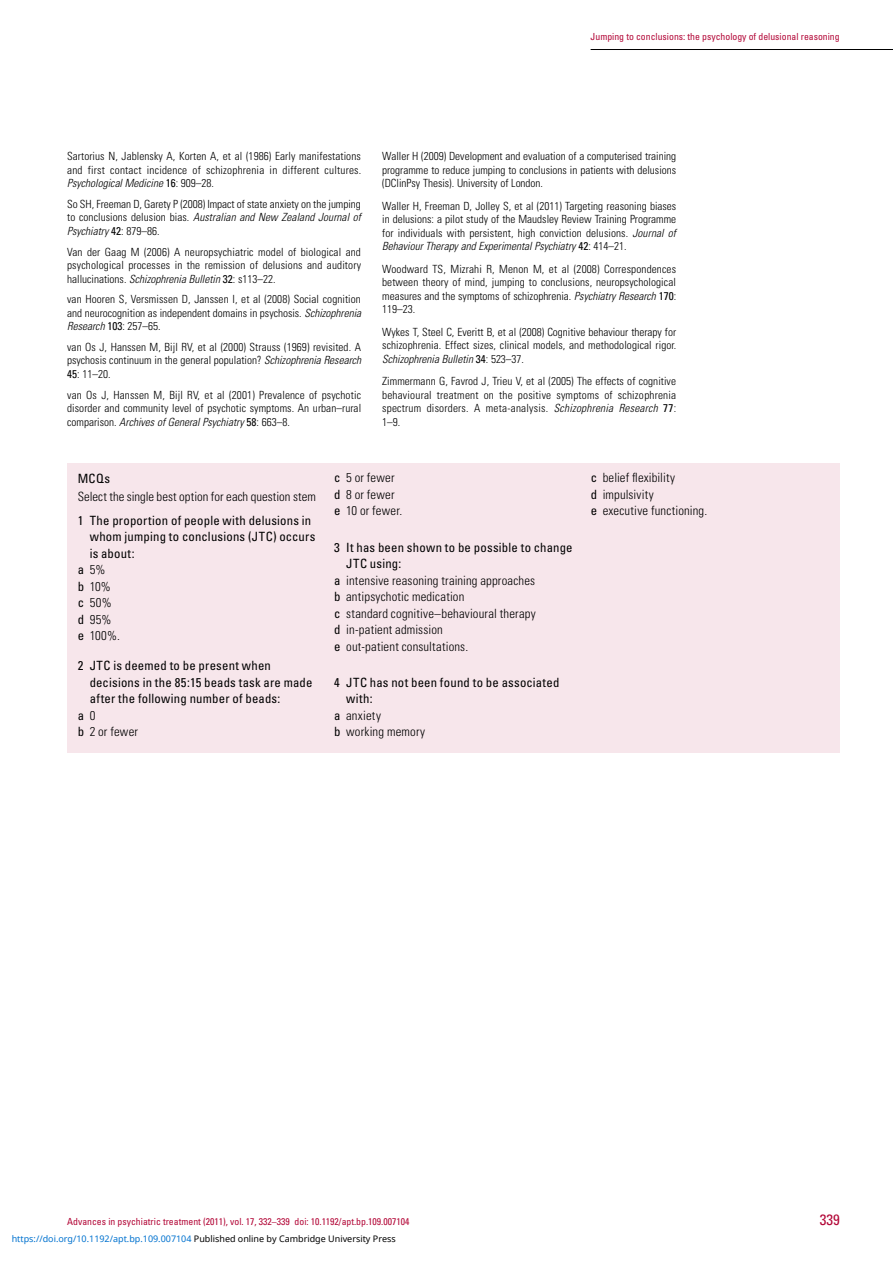
<style>
.page{position:relative;width:893px;height:1263px;background:#fff}
.page>*{position:absolute;margin:0;border:0;box-sizing:border-box;transform-origin:0 0}
.t1{font:condensed 15px "Univers LT Std";color:#b30838}
.t2{font:300 condensed 12.75px/16.5px "Univers LT Std";letter-spacing:.01em;color:#000}
.t3{font:condensed 12.75px "Univers LT Std";letter-spacing:.015em;color:#000}
.t4{font:300 condensed 11.25px/13.5px "Univers LT Std";letter-spacing:.005em;color:#000;text-align:justify}
.t5{font:condensed 9.75px "Univers LT Std";color:#b30838}
.t6{font:9px "Noto Sans";color:#0172cf}
.s1{font-style:italic}
.s2{font-weight:400}
.s3{font-weight:300}
.s4{color:#000}
</style>
<div class="page">
<hr style="left:591px;top:49px;width:249px;height:1px;background:#000">
<hr style="left:839px;top:49px;width:54px;height:1px;background:#000">
<div style="left:67px;top:463px;width:773px;height:290px;background:#f7e6eb"></div>
<p class="t5" style="left:591px;top:30px;width:251px">Jumping to conclusions: the psychology of delusional reasoning</p>
<p class="t4" style="left:67px;top:149px;width:296px">Sartorius N, Jablensky A, Korten A, et al (1986) Early manifestations and first contact incidence of schizophrenia in different cultures.<br><span class="s1">Psychological Medicine</span> <span class="s2">16</span>: 909–28.</p>
<p class="t4" style="left:67px;top:197px;width:295px">So SH, Freeman D, Garety P (2008) Impact of state anxiety on the jumping to conclusions delusion bias. <span class="s1">Australian and New Zealand Journal of Psychiatry</span> <span class="s2">42</span>: 879–86.</p>
<p class="t4" style="left:67px;top:245px;width:295px">Van der Gaag M (2006) A neuropsychiatric model of biological and psychological processes in the remission of delusions and auditory hallucinations. <span class="s1">Schizophrenia Bulletin</span> <span class="s2">32</span>: s113–22.</p>
<p class="t4" style="left:67px;top:292px;width:296px">van Hooren S, Versmissen D, Janssen I, et al (2008) Social cognition and neurocognition as independent domains in psychosis. <span class="s1">Schizophrenia Research</span> <span class="s2">103</span>: 257–65.</p>
<p class="t4" style="left:67px;top:340px;width:295px">van Os J, Hanssen M, Bijl RV, et al (2000) Strauss (1969) revisited. A psychosis continuum in the general population? <span class="s1">Schizophrenia Research </span><span class="s2">45</span>: 11–20.</p>
<p class="t4" style="left:67px;top:388px;width:296px">van Os J, Hanssen M, Bijl RV, et al (2001) Prevalence of psychotic disorder and community level of psychotic symptoms. An urban–rural comparison. <span class="s1">Archives of General Psychiatry</span> <span class="s2">58</span>: 663–8.</p>
<p class="t4" style="left:382px;top:149px;width:296px">Waller H (2009) Development and evaluation of a computerised training programme to reduce jumping to conclusions in patients with delusions (DClinPsy Thesis). University of London.</p>
<p class="t4" style="left:382px;top:199px;width:296px">Waller H, Freeman D, Jolley S, et al (2011) Targeting reasoning biases in delusions: a pilot study of the Maudsley Review Training Programme for individuals with persistent, high conviction delusions. <span class="s1">Journal of Behaviour Therapy and Experimental Psychiatry</span> <span class="s2">42</span>: 414–21.</p>
<p class="t4" style="left:382px;top:262px;width:295px">Woodward TS, Mizrahi R, Menon M, et al (2008) Correspondences between theory of mind, jumping to conclusions, neuropsychological measures and the symptoms of schizophrenia. <span class="s1">Psychiatry Research</span> <span class="s2">170</span>:<br>119–23.</p>
<p class="t4" style="left:382px;top:325px;width:296px">Wykes T, Steel C, Everitt B, et al (2008) Cognitive behaviour therapy for schizophrenia. Effect sizes, clinical models, and methodological rigor.<br><span class="s1">Schizophrenia Bulletin</span> <span class="s2">34</span>: 523–37.</p>
<p class="t4" style="left:382px;top:374px;width:295px">Zimmermann G, Favrod J, Trieu V, et al (2005) The effects of cognitive behavioural treatment on the positive symptoms of schizophrenia spectrum disorders. A meta-analysis. <span class="s1">Schizophrenia Research</span> <span class="s2">77</span>:<br>1–9.</p>
<p class="t3" style="left:78px;top:470px;width:34px">MCQs</p>
<p class="t2" style="left:78px;top:488px;width:240px">Select the single best option for each question stem</p>
<p class="t3" style="left:78px;top:512px;width:235px">1 The proportion of people with delusions in</p>
<p class="t3" style="left:90px;top:528px;width:227px">whom jumping to conclusions (JTC) occurs</p>
<p class="t3" style="left:90px;top:545px;width:46px">is about:</p>
<p class="t2" style="left:78px;top:561px;width:29px"><span class="s2">a</span> 5%</p>
<p class="t2" style="left:78px;top:578px;width:35px"><span class="s2">b</span> 10%</p>
<p class="t2" style="left:78px;top:594px;width:35px"><span class="s2">c</span> 50%</p>
<p class="t2" style="left:78px;top:611px;width:35px"><span class="s2">d</span> 95%</p>
<p class="t2" style="left:78px;top:627px;width:44px"><span class="s2">e</span> 100%.</p>
<p class="t3" style="left:78px;top:657px;width:195px">2 JTC is deemed to be present when</p>
<p class="t3" style="left:90px;top:674px;width:224px">decisions in the 85:15 beads task are made</p>
<p class="t3" style="left:90px;top:690px;width:192px">after the following number of beads:</p>
<p class="t3" style="left:78px;top:707px;width:19px">a <span class="s3">0</span></p>
<p class="t2" style="left:78px;top:723px;width:62px"><span class="s2">b</span> 2 or fewer</p>
<p class="t2" style="left:334px;top:470px;width:70px"><span class="s2">c</span> 5 or fewer <span class="s2">d</span> 8 or fewer <span class="s2">e</span> 10 or fewer.</p>
<p class="t3" style="left:334px;top:539px;width:240px">3 It has been shown to be possible to change</p>
<p class="t3" style="left:346px;top:555px;width:57px">JTC using:</p>
<p class="t2" style="left:334px;top:572px;width:203px"><span class="s2">a</span> intensive reasoning training approaches</p>
<p class="t2" style="left:334px;top:588px;width:132px"><span class="s2">b</span> antipsychotic medication</p>
<p class="t2" style="left:334px;top:605px;width:203px"><span class="s2">c</span> standard cognitive–behavioural therapy</p>
<p class="t2" style="left:334px;top:621px;width:110px"><span class="s2">d</span> in-patient admission</p>
<p class="t2" style="left:334px;top:638px;width:136px"><span class="s2">e</span> out-patient consultations.</p>
<p class="t3" style="left:334px;top:674px;width:227px">4 JTC has not been found to be associated</p>
<p class="t3" style="left:346px;top:690px;width:28px">with:</p>
<p class="t2" style="left:334px;top:707px;width:48px"><span class="s2">a</span> anxiety</p>
<p class="t2" style="left:334px;top:723px;width:92px"><span class="s2">b</span> working memory</p>
<p class="t2" style="left:591px;top:470px;width:118px"><span class="s2">c</span> belief flexibility<br><span class="s2">d</span> impulsivity<br><span class="s2">e</span> executive functioning.</p>
<p class="t5" style="left:67px;top:1216px;width:344px">Advances in psychiatric treatment (2011), vol. 17, 332–339 doi: 10.1192/apt.bp.109.007104</p>
<p class="t6" style="left:12px;top:1232px;width:386px">https://doi.org/10.1192/apt.bp.109.007104 <span class="s4">Published online by Cambridge University Press</span></p>
<h1 class="t1" style="left:820px;top:1210px;width:21px">339</h1>
</div>
